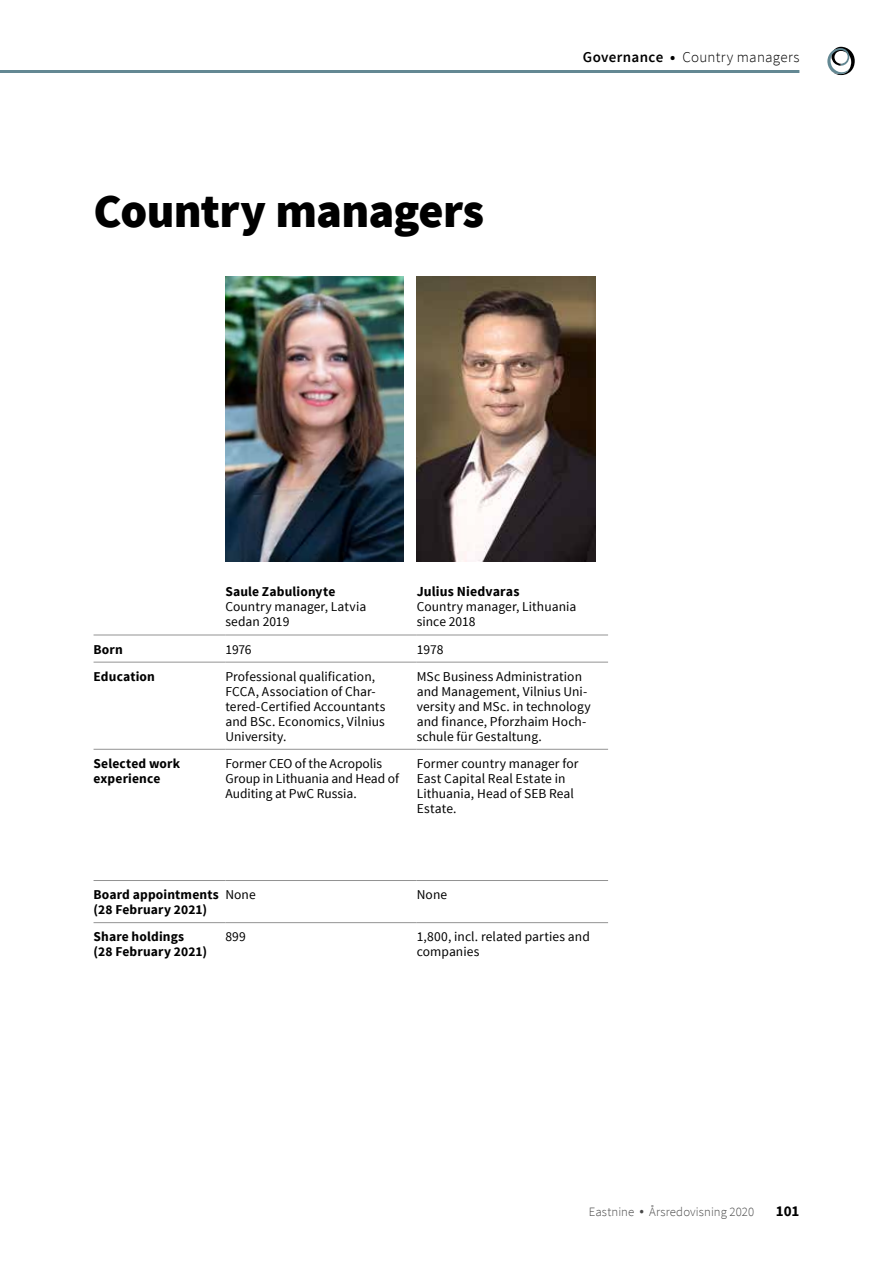
<style>
.page{position:relative;width:893px;height:1263px;background:#fff}
.page>*{position:absolute;margin:0;border:0;box-sizing:border-box;transform-origin:0 0}
.t1{font:900 48px "Source Sans Pro";letter-spacing:-.015em;color:#000}
.t2{font:300 15px "Source Sans Pro";letter-spacing:.015em;color:#000}
.t3{font:700 15px "Source Sans Pro";color:#000}
.t4{font:700 13.8px "Source Sans Pro";letter-spacing:.01em;color:#000}
.t5{font:13.5px/15px "Source Sans Pro";letter-spacing:.005em;color:#000}
.t6{font:700 13.5px/15px "Source Sans Pro";letter-spacing:.01em;color:#000}
.t7{font:300 12.75px "Source Sans Pro";letter-spacing:.005em;color:#484848}
.s1{font-weight:600}
.s2{font-weight:700}
.s3{font-size:16.5px}
</style>
<div class="page">
<svg style="left:827px;top:47px;width:28px;height:28px"></svg>
<hr style="left:0;top:70px;width:799px;height:3px;background:#638893">
<hr style="left:94px;top:635px;width:131px;height:1px;background:#939393">
<hr style="left:225px;top:635px;width:192px;height:1px;background:#939393">
<hr style="left:417px;top:635px;width:191px;height:1px;background:#939393">
<hr style="left:94px;top:662px;width:131px;height:1px;background:#939393">
<hr style="left:225px;top:662px;width:192px;height:1px;background:#939393">
<hr style="left:417px;top:662px;width:191px;height:1px;background:#939393">
<hr style="left:94px;top:749px;width:131px;height:1px;background:#939393">
<hr style="left:225px;top:749px;width:192px;height:1px;background:#939393">
<hr style="left:417px;top:749px;width:191px;height:1px;background:#939393">
<hr style="left:94px;top:880px;width:131px;height:1px;background:#939393">
<hr style="left:225px;top:880px;width:192px;height:1px;background:#939393">
<hr style="left:417px;top:880px;width:191px;height:1px;background:#939393">
<hr style="left:94px;top:922px;width:131px;height:1px;background:#939393">
<hr style="left:225px;top:922px;width:192px;height:1px;background:#939393">
<hr style="left:417px;top:922px;width:191px;height:1px;background:#939393">
<img style="left:225px;top:276px;width:179px;height:285px">
<img style="left:417px;top:276px;width:178px;height:285px">
<h1 class="t1" style="left:94px;top:180px;width:392px">Country managers</h1>
<p class="t2" style="left:583px;top:48px;width:218px"><span class="s1">Governance</span> <span class="s2">•</span> Country managers</p>
<p class="t6" style="left:225px;top:585px;width:111px">Saule Zabulionyte</p>
<p class="t5" style="left:225px;top:599px;width:142px">Country manager, Latvia sedan 2019</p>
<p class="t4" style="left:417px;top:583px;width:104px">Julius Niedvaras</p>
<p class="t5" style="left:417px;top:600px;width:161px">Country manager, Lithuania since 2018</p>
<p class="t6" style="left:94px;top:642px;width:31px">Born</p>
<p class="t5" style="left:225px;top:642px;width:28px">1976</p>
<p class="t5" style="left:417px;top:642px;width:28px">1978</p>
<p class="t6" style="left:94px;top:669px;width:63px">Education</p>
<p class="t5" style="left:225px;top:669px;width:162px">Professional qualification,<br>FCCA, Association of Char&shy;tered-Certified Accountants and BSc. Economics, Vilnius<br>University.</p>
<p class="t5" style="left:417px;top:669px;width:175px">MSc Business Administration and Management, Vilnius Uni&shy;versity and MSc. in technology and finance, Pforzhaim Hoch&shy;schule für Gestaltung.</p>
<p class="t6" style="left:94px;top:756px;width:88px">Selected work experience</p>
<p class="t5" style="left:225px;top:756px;width:175px">Former CEO of the Acropolis<br>Group in Lithuania and Head of<br>Auditing at PwC Russia.</p>
<p class="t5" style="left:417px;top:756px;width:163px">Former country manager for<br>East Capital Real Estate in<br>Lithuania, Head of SEB Real<br>Estate.</p>
<p class="t6" style="left:94px;top:888px;width:127px">Board appointments (28 February 2021)</p>
<p class="t5" style="left:225px;top:887px;width:32px">None</p>
<p class="t5" style="left:417px;top:887px;width:32px">None</p>
<p class="t6" style="left:94px;top:930px;width:115px">Share holdings<br>(28 February 2021)</p>
<p class="t5" style="left:225px;top:929px;width:22px">899</p>
<p class="t5" style="left:417px;top:929px;width:175px">1,800, incl. related parties and companies</p>
<p class="t7" style="left:589px;top:1204px;width:167px">Eastnine <span class="s3">•</span> Årsredovisning 2020</p>
<p class="t3" style="left:776px;top:1201px;width:25px">101</p>
</div>
